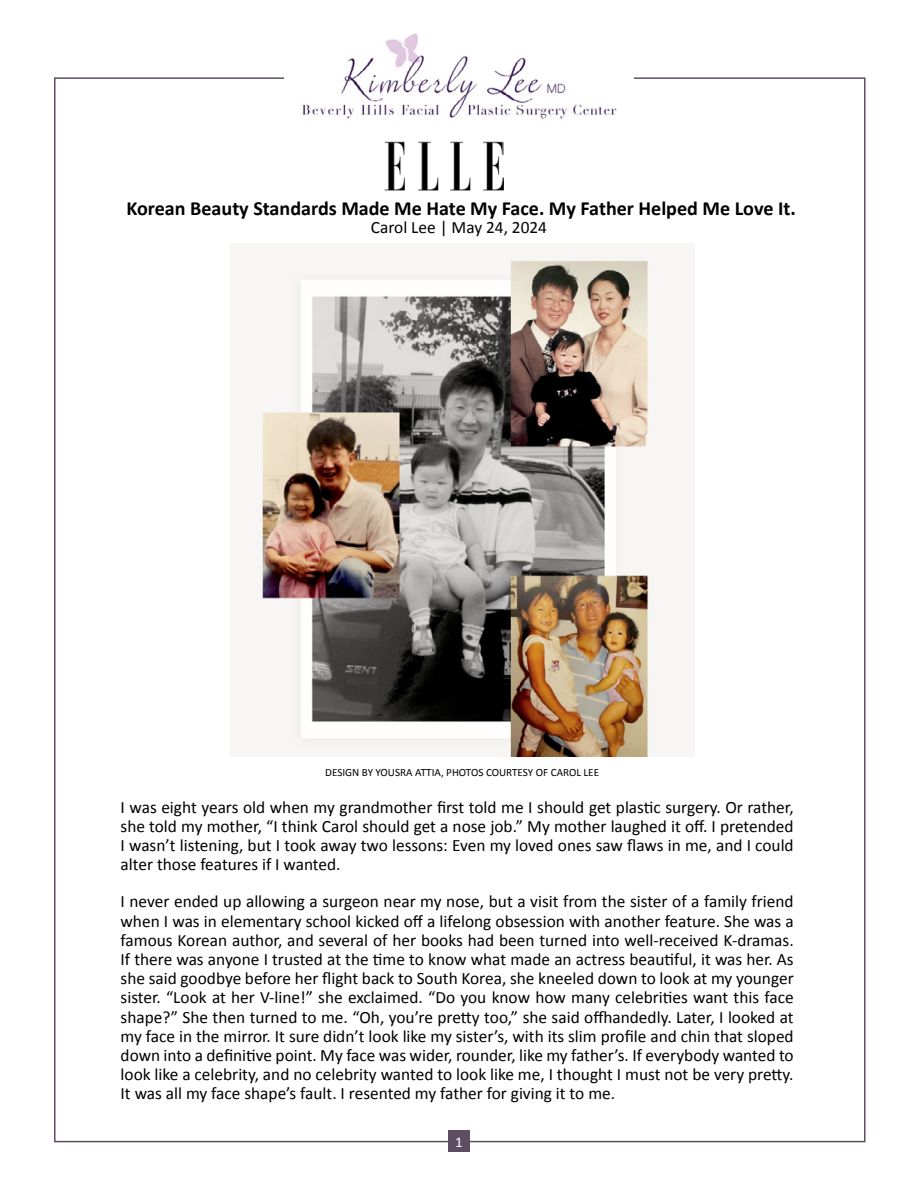
<style>
.page{position:relative;width:918px;height:1188px;background:#fff}
.page>*{position:absolute;margin:0;border:0;box-sizing:border-box;transform-origin:0 0}
.t1{font:700 20.1px "Calibri";color:#000}
.t2{font:17.4px/19.2px "Calibri";color:#000;text-align:justify}
.t3{font:15px "Calibri";color:#fff}
.t4{font:11.1px "Calibri";color:#000}
</style>
<div class="page">
<div style="left:448px;top:1131px;width:22px;height:21px;background:#5d4e64"></div>
<img style="left:302px;top:33px;width:315px;height:86px">
<img style="left:231px;top:244px;width:464px;height:512px">
<img style="left:384px;top:142px;width:120px;height:49px">
<p class="t1" style="left:126px;top:196px;width:671px">Korean Beauty Standards Made Me Hate My Face. My Father Helped Me Love It.</p>
<p class="t2" style="left:371px;top:217px;width:178px">Carol Lee | May 24, 2024</p>
<p class="t4" style="left:325px;top:765px;width:275px">DESIGN BY YOUSRA ATTIA, PHOTOS COURTESY OF CAROL LEE</p>
<p class="t2" style="left:121px;top:796px;width:675px">I was eight years old when my grandmother first told me I should get plastic surgery. Or rather, she told my mother, “I think Carol should get a nose job.” My mother laughed it off. I pretended I wasn’t listening, but I took away two lessons: Even my loved ones saw flaws in me, and I could alter those features if I wanted.</p>
<p class="t2" style="left:121px;top:891px;width:675px">I never ended up allowing a surgeon near my nose, but a visit from the sister of a family friend when I was in elementary school kicked off a lifelong obsession with another feature. She was a famous Korean author, and several of her books had been turned into well-received K-dramas.<br>If there was anyone I trusted at the time to know what made an actress beautiful, it was her. As she said goodbye before her flight back to South Korea, she kneeled down to look at my younger sister. “Look at her V-line!” she exclaimed. “Do you know how many celebrities want this face shape?” She then turned to me. “Oh, you’re pretty too,” she said offhandedly. Later, I looked at my face in the mirror. It sure didn’t look like my sister’s, with its slim profile and chin that sloped down into a definitive point. My face was wider, rounder, like my father’s. If everybody wanted to look like a celebrity, and no celebrity wanted to look like me, I thought I must not be very pretty.<br>It was all my face shape’s fault. I resented my father for giving it to me.</p>
<p class="t3" style="left:455px;top:1132px;width:9px">1</p>
</div>
